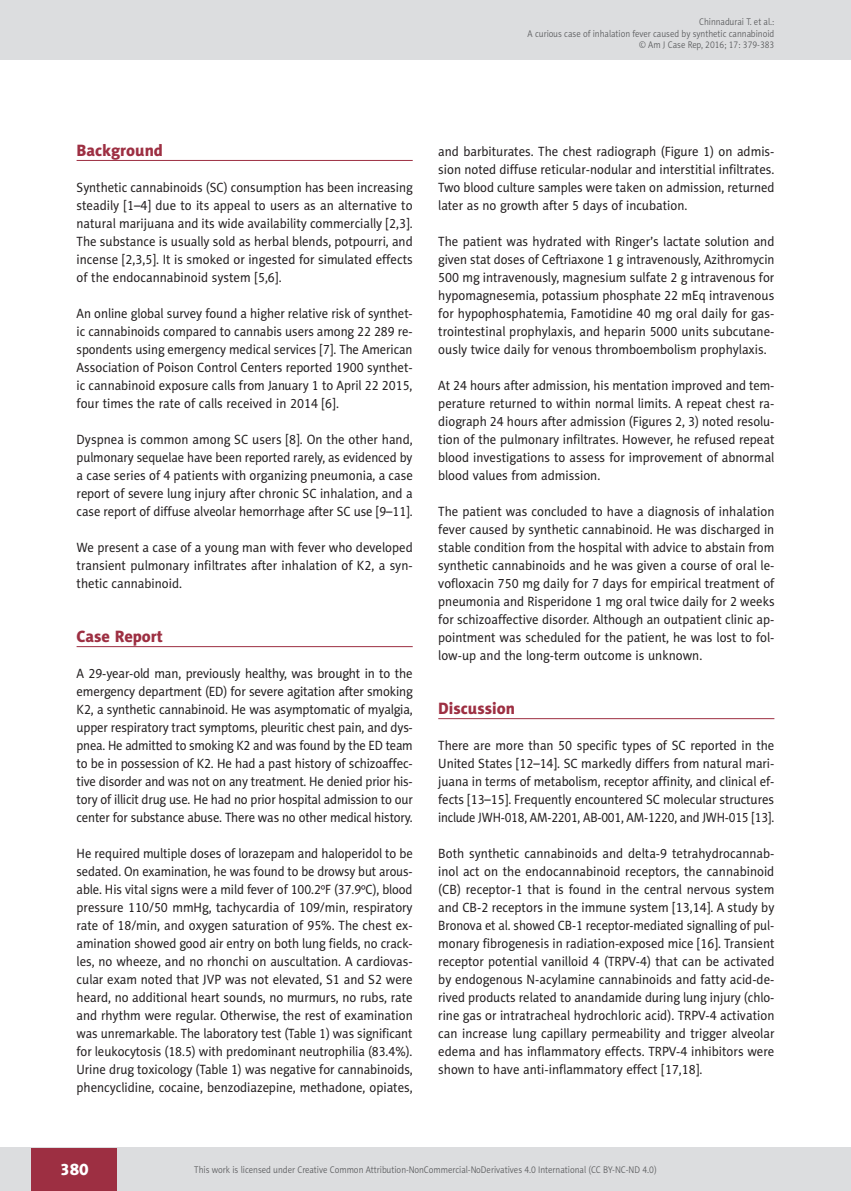
<style>
.page{position:relative;width:851px;height:1191px;background:#fff}
.page>*{position:absolute;margin:0;border:0;box-sizing:border-box;transform-origin:0 0}
.AJCR_Headline_1{font:16.5px "Naomi Sans EFN Heavy";color:#9d2f42}
.t1{font:16.5px "Naomi Sans EFN Heavy";color:#fff}
.AJCR_Body{font:13.5px/18px "Naomi Sans EFN";color:#231f20;text-align:justify;scale:.95 1}
.AJCR_Body-2{font:13.5px/18px "Naomi Sans EFN";color:#231f20;text-align:justify;scale:.94 1}
.AJCR_pagina_zywa{font:9.75px/11.2px "Naomi Sans EFN Light";color:#57585a;text-align:right;scale:.9 1}
.AJCR_pagina_sygnatur{font:9.75px "Naomi Sans EFN Light";color:#57585a;scale:.9 1}
</style>
<div class="page">
<hr style="left:77px;top:160px;width:335px;height:1px;background:#9d2f42">
<hr style="left:77px;top:646px;width:335px;height:1px;background:#9d2f42">
<hr style="left:438px;top:718px;width:336px;height:1px;background:#9d2f42">
<div style="left:0;top:1148px;width:850px;height:43px;background:#dcdddf"></div>
<div style="left:32px;top:1147px;width:85px;height:43px;background:#9d2f42"></div>
<div style="left:0;top:0;width:850px;height:60px;background:#dcdddf"></div>
<hr style="left:850px;top:0;width:1px;height:60px;background:#dcdddf">
<p class="AJCR_pagina_zywa" style="left:527px;top:16px;width:276px">Chinnadurai T. et al.:<br>A curious case of inhalation fever caused by synthetic cannabinoid</p>
<p class="AJCR_pagina_sygnatur" style="left:639px;top:39px;width:152px">© Am J Case Rep, 2016; 17: 379-383</p>
<p class="AJCR_Headline_1" style="left:77px;top:140px;width:88px">Background</p>
<p class="AJCR_Body-2" style="left:77px;top:178px;width:359px">Synthetic cannabinoids (SC) consumption has been increasing steadily [1–4] due to its appeal to users as an alternative to natural marijuana and its wide availability commercially [2,3].<br>The substance is usually sold as herbal blends, potpourri, and incense [2,3,5]. It is smoked or ingested for simulated effects of the endocannabinoid system [5,6].</p>
<p class="AJCR_Body-2" style="left:77px;top:304px;width:359px">An online global survey found a higher relative risk of synthet&shy;ic cannabinoids compared to cannabis users among 22 289 re&shy;spondents using emergency medical services [7]. The American Association of Poison Control Centers reported 1900 synthet&shy;ic cannabinoid exposure calls from January 1 to April 22 2015, four times the rate of calls received in 2014 [6].</p>
<p class="AJCR_Body" style="left:77px;top:430px;width:355px">Dyspnea is common among SC users [8]. On the other hand, pulmonary sequelae have been reported rarely, as evidenced by a case series of 4 patients with organizing pneumonia, a case report of severe lung injury after chronic SC inhalation, and a case report of diffuse alveolar hemorrhage after SC use [9–11].</p>
<p class="AJCR_Body" style="left:77px;top:538px;width:355px">We present a case of a young man with fever who developed transient pulmonary infiltrates after inhalation of K2, a syn&shy;thetic cannabinoid.</p>
<p class="AJCR_Headline_1" style="left:77px;top:626px;width:88px">Case Report</p>
<p class="AJCR_Body" style="left:77px;top:664px;width:355px">A 29-year-old man, previously healthy, was brought in to the emergency department (ED) for severe agitation after smoking K2, a synthetic cannabinoid. He was asymptomatic of myalgia, upper respiratory tract symptoms, pleuritic chest pain, and dys&shy;pnea. He admitted to smoking K2 and was found by the ED team to be in possession of K2. He had a past history of schizoaffec&shy;tive disorder and was not on any treatment. He denied prior his&shy;tory of illicit drug use. He had no prior hospital admission to our center for substance abuse. There was no other medical history.</p>
<p class="AJCR_Body-2" style="left:77px;top:844px;width:359px">He required multiple doses of lorazepam and haloperidol to be sedated. On examination, he was found to be drowsy but arous&shy;able. His vital signs were a mild fever of 100.2ºF (37.9ºC), blood pressure 110/50 mmHg, tachycardia of 109/min, respiratory rate of 18/min, and oxygen saturation of 95%. The chest ex&shy;amination showed good air entry on both lung fields, no crack&shy;les, no wheeze, and no rhonchi on auscultation. A cardiovas&shy;cular exam noted that JVP was not elevated, S1 and S2 were heard, no additional heart sounds, no murmurs, no rubs, rate and rhythm were regular. Otherwise, the rest of examination was unremarkable. The laboratory test (Table 1) was significant for leukocytosis (18.5) with predominant neutrophilia (83.4%).<br>Urine drug toxicology (Table 1) was negative for cannabinoids, phencyclidine, cocaine, benzodiazepine, methadone, opiates,</p>
<p class="AJCR_Body" style="left:438px;top:142px;width:355px">and barbiturates. The chest radiograph (Figure 1) on admis&shy;sion noted diffuse reticular-nodular and interstitial infiltrates.<br>Two blood culture samples were taken on admission, returned later as no growth after 5 days of incubation.</p>
<p class="AJCR_Body" style="left:438px;top:232px;width:355px">The patient was hydrated with Ringer’s lactate solution and given stat doses of Ceftriaxone 1 g intravenously, Azithromycin 500 mg intravenously, magnesium sulfate 2 g intravenous for hypomagnesemia, potassium phosphate 22 mEq intravenous for hypophosphatemia, Famotidine 40 mg oral daily for gas&shy;trointestinal prophylaxis, and heparin 5000 units subcutane&shy;ously twice daily for venous thromboembolism prophylaxis.</p>
<p class="AJCR_Body-2" style="left:438px;top:376px;width:359px">At 24 hours after admission, his mentation improved and tem&shy;perature returned to within normal limits. A repeat chest ra&shy;diograph 24 hours after admission (Figures 2, 3) noted resolu&shy;tion of the pulmonary infiltrates. However, he refused repeat blood investigations to assess for improvement of abnormal blood values from admission.</p>
<p class="AJCR_Body" style="left:438px;top:502px;width:355px">The patient was concluded to have a diagnosis of inhalation fever caused by synthetic cannabinoid. He was discharged in stable condition from the hospital with advice to abstain from synthetic cannabinoids and he was given a course of oral le&shy;vofloxacin 750 mg daily for 7 days for empirical treatment of pneumonia and Risperidone 1 mg oral twice daily for 2 weeks for schizoaffective disorder. Although an outpatient clinic ap&shy;pointment was scheduled for the patient, he was lost to fol&shy;low-up and the long-term outcome is unknown.</p>
<p class="AJCR_Headline_1" style="left:438px;top:698px;width:78px">Discussion</p>
<p class="AJCR_Body" style="left:438px;top:736px;width:355px">There are more than 50 specific types of SC reported in the United States [12–14]. SC markedly differs from natural mari&shy;juana in terms of metabolism, receptor affinity, and clinical ef&shy;fects [13–15]. Frequently encountered SC molecular structures include JWH-018, AM-2201, AB-001, AM-1220, and JWH-015 [13].</p>
<p class="AJCR_Body" style="left:438px;top:844px;width:355px">Both synthetic cannabinoids and delta-9 tetrahydrocannab&shy;inol act on the endocannabinoid receptors, the cannabinoid (CB) receptor-1 that is found in the central nervous system and CB-2 receptors in the immune system [13,14]. A study by Bronova et al. showed CB-1 receptor-mediated signalling of pul&shy;monary fibrogenesis in radiation-exposed mice [16]. Transient receptor potential vanilloid 4 (TRPV-4) that can be activated by endogenous N-acylamine cannabinoids and fatty acid-de&shy;rived products related to anandamide during lung injury (chlo&shy;rine gas or intratracheal hydrochloric acid). TRPV-4 activation can increase lung capillary permeability and trigger alveolar edema and has inflammatory effects. TRPV-4 inhibitors were shown to have anti-inflammatory effect [17,18].</p>
<p class="t1" style="left:60px;top:1159px;width:30px">380</p>
<p class="AJCR_pagina_zywa" style="left:194px;top:1164px;width:515px">This work is licensed under Creative Common Attribution-NonCommercial-NoDerivatives 4.0 International (CC BY-NC-ND 4.0)</p>
</div>
